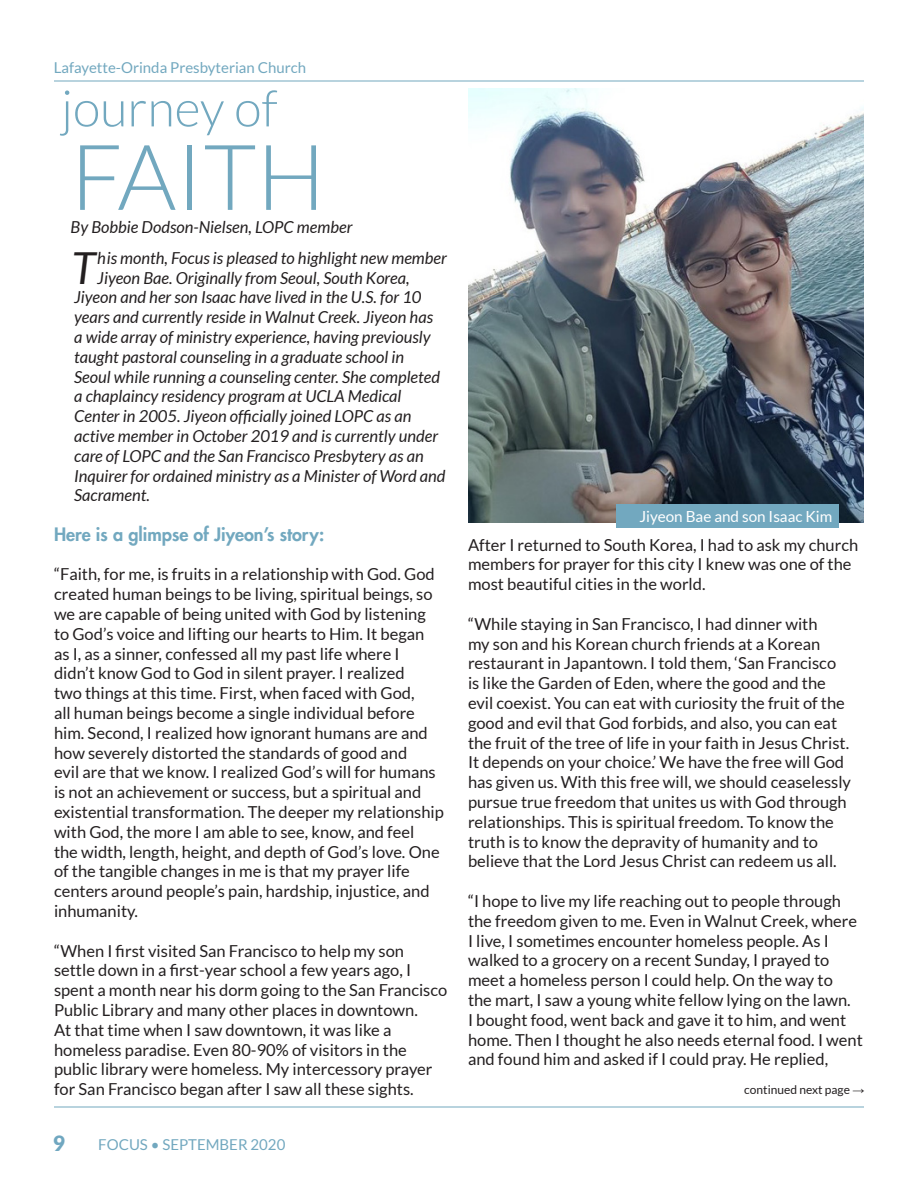
<style>
.page{position:relative;width:918px;height:1188px;background:#fff}
.page>*{position:absolute;margin:0;border:0;box-sizing:border-box;transform-origin:0 0}
.Byline{font:300 91.2px "Lato";color:#72a8bf}
.Byline-2{font:300 50.4px "Lato";color:#72a8bf}
.Byline-3{font:italic 44.1px "Lato";color:#231f20}
.t1{font:900 21px "Lato";color:#70a7c0}
.Subtitle{font:800 18px "Futura LT";color:#72a8bf}
.Body{font:16.5px/19.8px "Lato";color:#231f20}
.Byline-4{font:italic 16.5px "Lato";color:#231f20}
.Body-2{font:15.3px "Lato";color:#fff}
.t2{font:15px "Lato";color:#72a8bf}
.Body-3{font:12px "Lato";color:#231f20}
.s1{font-family:"Arial"}
</style>
<div class="page">
<hr style="left:54px;top:1107px;width:810px;height:1px;background:#72a8bf">
<hr style="left:54px;top:81px;width:810px;height:1px;background:#72a8bf">
<img style="left:468px;top:89px;width:396px;height:434px">
<div style="left:617px;top:504px;width:222px;height:23px;background:#72a8bf"></div>
<p class="t2" style="left:54px;top:59px;width:254px">Lafayette-Orinda Presbyterian Church</p>
<p class="Byline-2" style="left:61px;top:81px;width:218px">journey of</p>
<p class="Byline" style="left:71px;top:128px;width:256px">FAITH</p>
<p class="Byline-4" style="left:71px;top:218px;width:283px">By Bobbie Dodson-Nielsen, LOPC member</p>
<p class="Byline-3" style="left:72px;top:243px;width:25px">T</p>
<p class="Byline-4" style="left:97px;top:249px;width:351px">his month, Focus is pleased to highlight new member</p>
<p class="Byline-4" style="left:97px;top:268px;width:314px">Jiyeon Bae. Originally from Seoul, South Korea,</p>
<p class="Byline-4" style="left:74px;top:288px;width:349px">Jiyeon and her son Isaac have lived in the U.S. for 10</p>
<p class="Byline-4" style="left:74px;top:308px;width:360px">years and currently reside in Walnut Creek. Jiyeon has</p>
<p class="Byline-4" style="left:74px;top:328px;width:358px">a wide array of ministry experience, having previously</p>
<p class="Byline-4" style="left:74px;top:348px;width:331px">taught pastoral counseling in a graduate school in</p>
<p class="Byline-4" style="left:74px;top:367px;width:367px">Seoul while running a counseling center. She completed</p>
<p class="Byline-4" style="left:74px;top:387px;width:329px">a chaplaincy residency program at UCLA Medical</p>
<p class="Byline-4" style="left:74px;top:407px;width:339px">Center in 2005. Jiyeon officially joined LOPC as an</p>
<p class="Byline-4" style="left:74px;top:427px;width:365px">active member in October 2019 and is currently under</p>
<p class="Byline-4" style="left:74px;top:447px;width:351px">care of LOPC and the San Francisco Presbytery as an</p>
<p class="Byline-4" style="left:74px;top:466px;width:373px">Inquirer for ordained ministry as a Minister of Word and</p>
<p class="Byline-4" style="left:74px;top:486px;width:77px">Sacrament.</p>
<p class="Subtitle" style="left:54px;top:522px;width:272px">Here is a glimpse of Jiyeon’s story:</p>
<p class="Body" style="left:54px;top:564px;width:391px">“Faith, for me, is fruits in a relationship with God. God created human beings to be living, spiritual beings, so we are capable of being united with God by listening to God’s voice and lifting our hearts to Him. It began as I, as a sinner, confessed all my past life where I didn’t know God to God in silent prayer. I realized<br>two things at this time. First, when faced with God,<br>all human beings become a single individual before him. Second, I realized how ignorant humans are and how severely distorted the standards of good and<br>evil are that we know. I realized God’s will for humans is not an achievement or success, but a spiritual and existential transformation. The deeper my relationship with God, the more I am able to see, know, and feel<br>the width, length, height, and depth of God’s love. One of the tangible changes in me is that my prayer life centers around people’s pain, hardship, injustice, and inhumanity.</p>
<p class="Body" style="left:54px;top:941px;width:395px">“When I first visited San Francisco to help my son settle down in a first-year school a few years ago, I spent a month near his dorm going to the San Francisco Public Library and many other places in downtown.<br>At that time when I saw downtown, it was like a homeless paradise. Even 80-90% of visitors in the public library were homeless. My intercessory prayer for San Francisco began after I saw all these sights.</p>
<p class="t1" style="left:53px;top:1131px;width:14px">9</p>
<p class="t2" style="left:98px;top:1136px;width:189px">FOCUS • SEPTEMBER 2020</p>
<p class="Body-2" style="left:639px;top:508px;width:194px">Jiyeon Bae and son Isaac Kim</p>
<p class="Body" style="left:468px;top:535px;width:392px">After I returned to South Korea, I had to ask my church members for prayer for this city I knew was one of the most beautiful cities in the world.</p>
<p class="Body" style="left:468px;top:614px;width:385px">“While staying in San Francisco, I had dinner with<br>my son and his Korean church friends at a Korean restaurant in Japantown. I told them, ‘San Francisco is like the Garden of Eden, where the good and the evil coexist. You can eat with curiosity the fruit of the good and evil that God forbids, and also, you can eat the fruit of the tree of life in your faith in Jesus Christ.<br>It depends on your choice.’ We have the free will God has given us. With this free will, we should ceaselessly pursue true freedom that unites us with God through relationships. This is spiritual freedom. To know the truth is to know the depravity of humanity and to believe that the Lord Jesus Christ can redeem us all.</p>
<p class="Body" style="left:468px;top:891px;width:396px">“I hope to live my life reaching out to people through the freedom given to me. Even in Walnut Creek, where I live, I sometimes encounter homeless people. As I walked to a grocery on a recent Sunday, I prayed to meet a homeless person I could help. On the way to<br>the mart, I saw a young white fellow lying on the lawn.<br>I bought food, went back and gave it to him, and went home. Then I thought he also needs eternal food. I went and found him and asked if I could pray. He replied,</p>
<p class="Body-3" style="left:744px;top:1083px;width:122px">continued next page <span class="s1">→</span></p>
</div>
